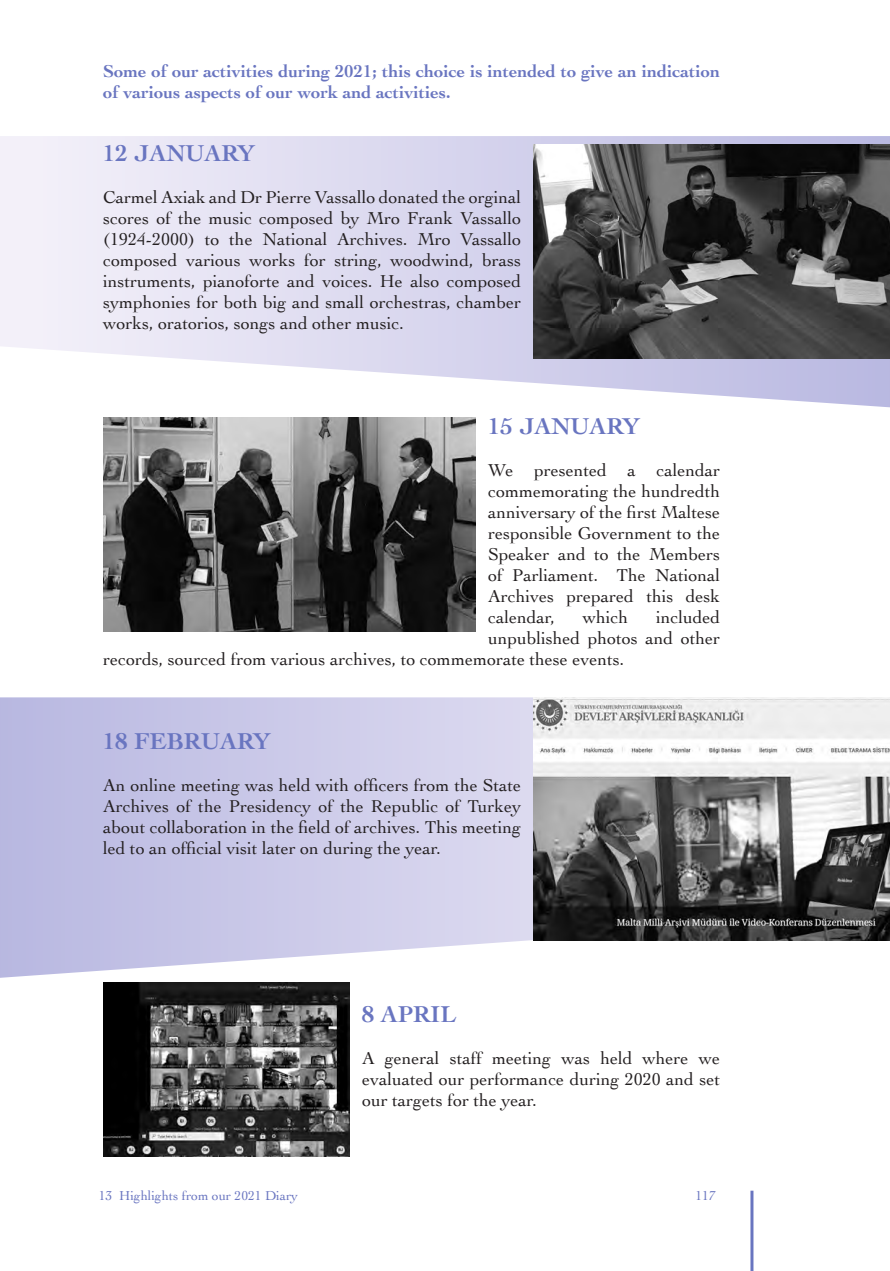
<style>
.page{position:relative;width:890px;height:1271px;background:#fff}
.page>*{position:absolute;margin:0;border:0;box-sizing:border-box;transform-origin:0 0}
.Highlights{font:700 24px "Cochin";color:#6975c0}
.t1{font:18px/21px "Cochin";color:#231f20;text-align:justify}
.t2{font:700 18px/21px "Cochin";color:#6975c0}
.t3{font:13.5px "Cochin";color:#6975c0}
</style>
<div class="page">
<svg style="left:0;top:136px;width:889px;height:272px"></svg>
<svg style="left:0;top:697px;width:889px;height:281px;background:#d1cfea"></svg>
<img style="left:534px;top:145px;width:355px;height:213px">
<img style="left:534px;top:697px;width:355px;height:243px">
<img style="left:103px;top:418px;width:372px;height:213px">
<img style="left:103px;top:982px;width:246px;height:174px">
<p class="t2" style="left:103px;top:59px;width:618px">Some of our activities during 2021; this choice is intended to give an indication of various aspects of our work and activities.</p>
<p class="Highlights" style="left:103px;top:137px;width:153px">12 JANUARY</p>
<p class="t1" style="left:103px;top:185px;width:419px">Carmel Axiak and Dr Pierre Vassallo donated the orginal scores of the music composed by Mro Frank Vassallo (1924‑2000) to the National Archives. Mro Vassallo composed various works for string, woodwind, brass instruments, pianoforte and voices. He also composed symphonies for both big and small orchestras, chamber works, oratorios, songs and other music.</p>
<p class="Highlights" style="left:488px;top:410px;width:153px">15 JANUARY</p>
<p class="t1" style="left:488px;top:458px;width:233px">We presented a calendar commemorating the hundredth anniversary of the first Maltese responsible Government to the Speaker and to the Members of Parliament. The National Archives prepared this desk calendar,</p>
<p class="t1" style="left:583px;top:605px;width:47px">which</p>
<p class="t1" style="left:656px;top:605px;width:65px">included</p>
<p class="t1" style="left:488px;top:627px;width:233px">unpublished photos and other</p>
<p class="t1" style="left:103px;top:648px;width:522px">records, sourced from various archives, to commemorate these events.</p>
<p class="Highlights" style="left:103px;top:725px;width:169px">18 FEBRUARY</p>
<p class="t1" style="left:103px;top:773px;width:419px">An online meeting was held with officers from the State Archives of the Presidency of the Republic of Turkey about collaboration in the field of archives. This meeting led to an official visit later on during the year.</p>
<p class="Highlights" style="left:362px;top:998px;width:96px">8 APRIL</p>
<p class="t1" style="left:362px;top:1046px;width:359px">A general staff meeting was held where we evaluated our performance during 2020 and set our targets for the year.</p>
<p class="t3" style="left:99px;top:1187px;width:200px">13 Highlights from our 2021 Diary</p>
<p class="t3" style="left:695px;top:1187px;width:22px">117</p>
</div>
